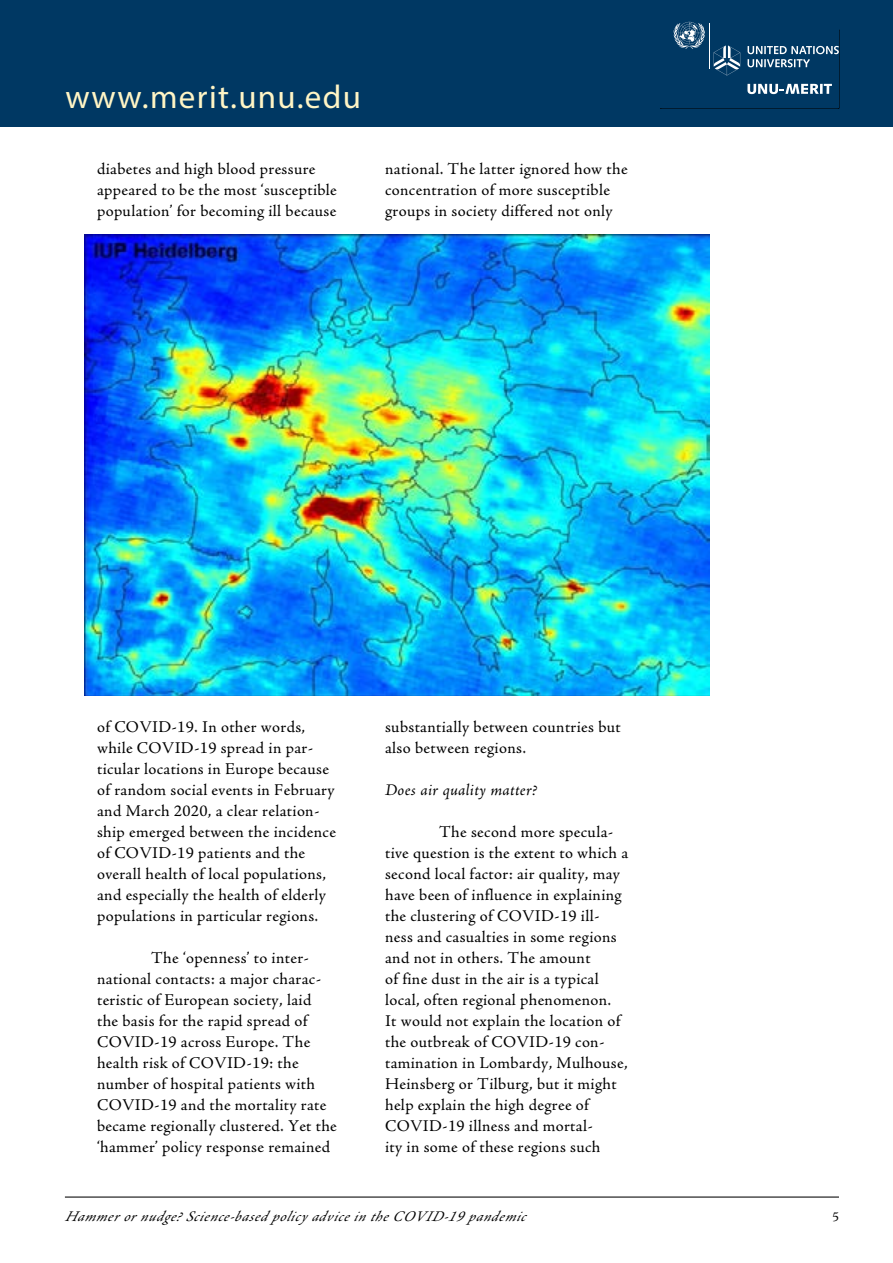
<style>
.page{position:relative;width:893px;height:1263px;background:#fff}
.page>*{position:absolute;margin:0;border:0;box-sizing:border-box;transform-origin:0 0}
.t1{font:33px "Myriad Pro";letter-spacing:.04em;color:#fff5c5}
.t2{font:16.5px/21px "Adobe Jenson Pro";letter-spacing:.02em;color:#000}
.t3{font:italic 16.5px "Adobe Jenson Pro";letter-spacing:.02em;color:#000}
.t4{font:italic 15px "Adobe Jenson Pro";color:#000}
.t5{font:13.5px "Adobe Jenson Pro";color:#000}
</style>
<div class="page">
<hr style="left:65px;top:1196px;width:774px;height:1px;background:#000">
<div style="left:0;top:0;width:893px;height:126px;background:#003863"></div>
<svg style="left:660px;top:22px;width:180px;height:87px"></svg>
<img style="left:85px;top:234px;width:624px;height:462px">
<h1 class="t1" style="left:66px;top:77px;width:297px">www.merit.unu.edu</h1>
<p class="t2" style="left:97px;top:159px;width:241px">diabetes and high blood pressure appeared to be the most ‘susceptible population’ for becoming ill because</p>
<p class="t2" style="left:385px;top:159px;width:244px">national. The latter ignored how the concentration of more susceptible groups in society differed not only</p>
<p class="t2" style="left:97px;top:716px;width:240px">of COVID-19. In other words, while COVID-19 spread in par&shy;ticular locations in Europe because of random social events in February and March 2020, a clear relation&shy;ship emerged between the incidence of COVID-19 patients and the overall health of local populations, and especially the health of elderly populations in particular regions.</p>
<p class="t2" style="left:97px;top:947px;width:241px;text-indent:54px">The ‘openness’ to inter&shy;national contacts: a major charac&shy;teristic of European society, laid<br>the basis for the rapid spread of<br>COVID-19 across Europe. The health risk of COVID-19: the number of hospital patients with<br>COVID-19 and the mortality rate became regionally clustered. Yet the ‘hammer’ policy response remained</p>
<p class="t2" style="left:385px;top:716px;width:237px">substantially between countries but also between regions.</p>
<p class="t3" style="left:385px;top:780px;width:154px">Does air quality matter?</p>
<p class="t2" style="left:385px;top:821px;width:245px;text-indent:54px">The second more specula&shy;tive question is the extent to which a second local factor: air quality, may have been of influence in explaining the clustering of COVID-19 ill&shy;ness and casualties in some regions and not in others. The amount<br>of fine dust in the air is a typical local, often regional phenomenon.<br>It would not explain the location of the outbreak of COVID-19 con&shy;tamination in Lombardy, Mulhouse,<br>Heinsberg or Tilburg, but it might help explain the high degree of<br>COVID-19 illness and mortal-<br>ity in some of these regions such</p>
<p class="t4" style="left:65px;top:1208px;width:469px">Hammerornudge?Science-basedpolicy adviceintheCOVID-19pandemic</p>
<p class="t5" style="left:832px;top:1209px;width:8px">5</p>
</div>
